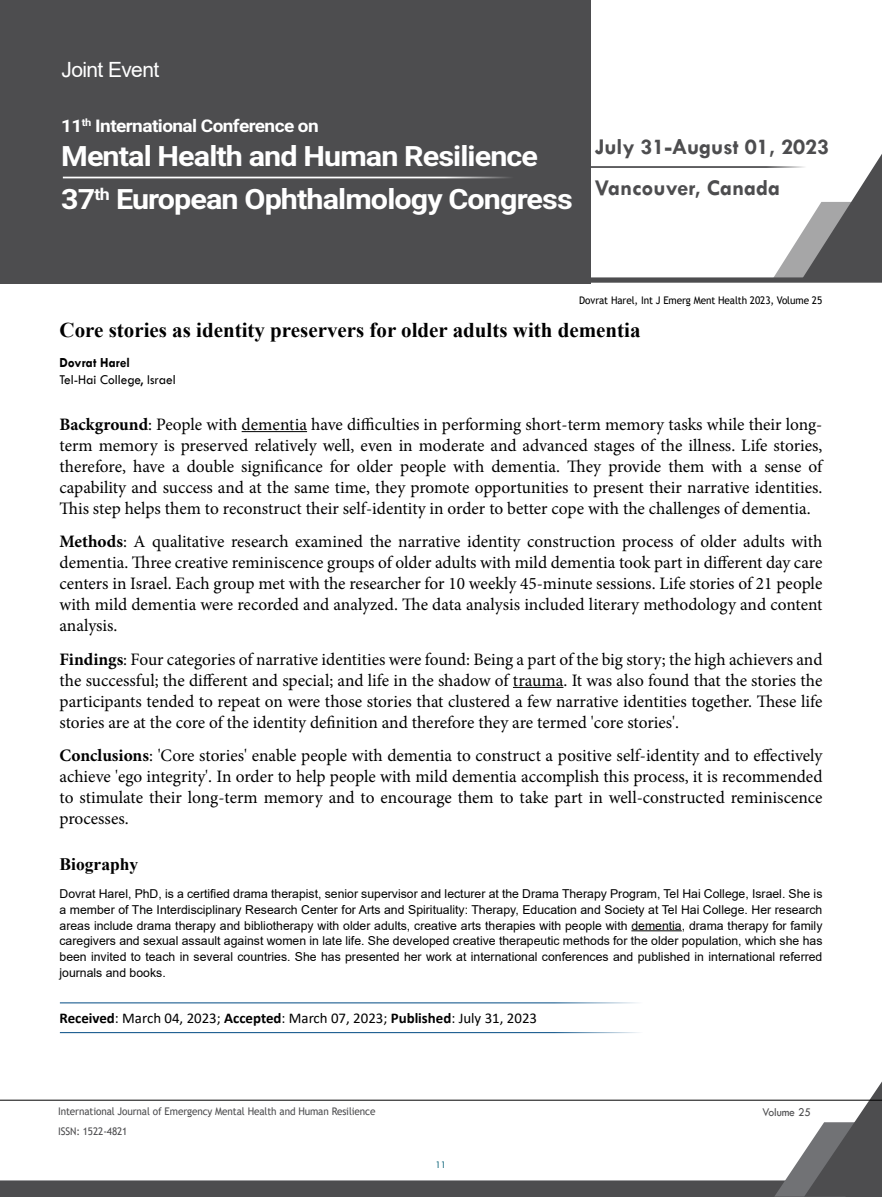
<style>
.page{position:relative;width:882px;height:1197px;background:#fff}
.page>*{position:absolute;margin:0;border:0;box-sizing:border-box;transform-origin:0 0}
.t1{font:700 28px/43.8px "Roboto";letter-spacing:-.03em;color:#fff;scale:1.09 1}
.t2{font:700 22.75px/41.1px "Tw Cen";color:#4d4d4f}
.t3{font:700 21px "Times New Roman";color:#000}
.t4{font:21px "Arial";letter-spacing:-.03em;color:#fff}
.t5{font:17.5px/21px "Minion Pro";color:#000;text-align:justify}
.t6{font:700 17.5px "Roboto";letter-spacing:-.03em;color:#fff;scale:1.09 1}
.t7{font:700 17.5px "Times New Roman";color:#000}
.t8{font:14.88px "Calibri";color:#000}
.t9{font:14px "Tw Cen";color:#000;scale:.95 1}
.t10{font:700 14px "Tw Cen";color:#000;scale:.95 1}
.t11{font:12.25px/15.8px "Arial";color:#000;text-align:justify}
.t12{font:12.25px "Tw Cen";letter-spacing:-.01em;color:#4d4d4f;scale:.95 1}
.t13{font:10.5px/20.3px "Trebuchet MS";letter-spacing:-.01em;color:#4d4d4f;scale:.95 1}
.t14{font:10.5px "Trebuchet MS";letter-spacing:-.01em;color:#000;scale:.95 1}
.t15{font:10.5px "Tw Cen";color:#15697e;scale:.95 1}
.s1{font-weight:700}
</style>
<div class="page">
<svg style="left:0;top:1081px;width:882px;height:116px"></svg>
<hr style="left:0;top:1100px;width:882px;height:1px;background:#000">
<div style="left:0;top:0;width:590px;height:283px;background:#4d4d4f"></div>
<svg style="left:62px;top:153px;width:820px;height:130px"></svg>
<hr style="left:63px;top:177px;width:478px;height:1px;background:#fff">
<hr style="left:242px;top:431px;width:65px;height:1px;background:#000">
<hr style="left:513px;top:687px;width:50px;height:1px;background:#000">
<hr style="left:631px;top:930px;width:51px;height:1px;background:#000">
<hr style="left:60px;top:1002px;width:618px;height:1px;background:#004b84">
<hr style="left:60px;top:1032px;width:618px;height:1px;background:#004b84">
<p class="t4" style="left:62px;top:55px;width:99px">Joint Event</p>
<p class="t6" style="left:61px;top:114px;width:238px">11<sup>th</sup> International Conference on</p>
<h1 class="t1" style="left:61px;top:133px;width:471px">Mental Health and Human Resilience<br>37<sup>th</sup> European Ophthalmology Congress</h1>
<h2 class="t2" style="left:595px;top:126px;width:236px">July 31-August 01, 2023<br>Vancouver, Canada</h2>
<p class="t14" style="left:579px;top:293px;width:257px">Dovrat Harel, Int J Emerg Ment Health 2023, Volume 25</p>
<p class="t3" style="left:60px;top:314px;width:583px">Core stories as identity preservers for older adults with dementia</p>
<p class="t10" style="left:60px;top:354px;width:76px">Dovrat Harel</p>
<p class="t9" style="left:60px;top:371px;width:124px">Tel-Hai College, Israel</p>
<p class="t5" style="left:60px;top:414px;width:764px"><span class="s1">Background</span>: People with dementia have difficulties in performing short-term memory tasks while their long&shy;term memory is preserved relatively well, even in moderate and advanced stages of the illness. Life stories, therefore, have a double significance for older people with dementia. They provide them with a sense of capability and success and at the same time, they promote opportunities to present their narrative identities.<br>This step helps them to reconstruct their self-identity in order to better cope with the challenges of dementia.</p>
<p class="t5" style="left:60px;top:531px;width:765px"><span class="s1">Methods</span>: A qualitative research examined the narrative identity construction process of older adults with dementia. Three creative reminiscence groups of older adults with mild dementia took part in different day care centers in Israel. Each group met with the researcher for 10 weekly 45-minute sessions. Life stories of 21 people with mild dementia were recorded and analyzed. The data analysis included literary methodology and content analysis.</p>
<p class="t5" style="left:60px;top:649px;width:764px"><span class="s1">Findings</span>: Four categories of narrative identities were found: Being a part of the big story; the high achievers and the successful; the different and special; and life in the shadow of trauma. It was also found that the stories the participants tended to repeat on were those stories that clustered a few narrative identities together. These life stories are at the core of the identity definition and therefore they are termed 'core stories'.</p>
<p class="t5" style="left:60px;top:745px;width:765px"><span class="s1">Conclusions</span>: 'Core stories' enable people with dementia to construct a positive self-identity and to effectively achieve 'ego integrity'. In order to help people with mild dementia accomplish this process, it is recommended to stimulate their long-term memory and to encourage them to take part in well-constructed reminiscence processes.</p>
<p class="t7" style="left:60px;top:851px;width:80px">Biography</p>
<p class="t11" style="left:60px;top:886px;width:764px">Dovrat Harel, PhD, is a certified drama therapist, senior supervisor and lecturer at the Drama Therapy Program, Tel Hai College, Israel. She is a member of The Interdisciplinary Research Center for Arts and Spirituality: Therapy, Education and Society at Tel Hai College. Her research areas include drama therapy and bibliotherapy with older adults, creative arts therapies with people with dementia, drama therapy for family caregivers and sexual assault against women in late life. She developed creative therapeutic methods for the older population, which she has been invited to teach in several countries. She has presented her work at international conferences and published in international referred journals and books.</p>
<p class="t8" style="left:60px;top:1008px;width:479px"><span class="s1">Received</span>: March 04, 2023; <span class="s1">Accepted</span>: March 07, 2023; <span class="s1">Published</span>: July 31, 2023</p>
<p class="t13" style="left:58px;top:1101px;width:336px">International Journal of Emergency Mental Health and Human Resilience<br>ISSN: 1522-4821</p>
<p class="t12" style="left:762px;top:1104px;width:53px">Volume 25</p>
<p class="t15" style="left:436px;top:1159px;width:13px">11</p>
</div>
